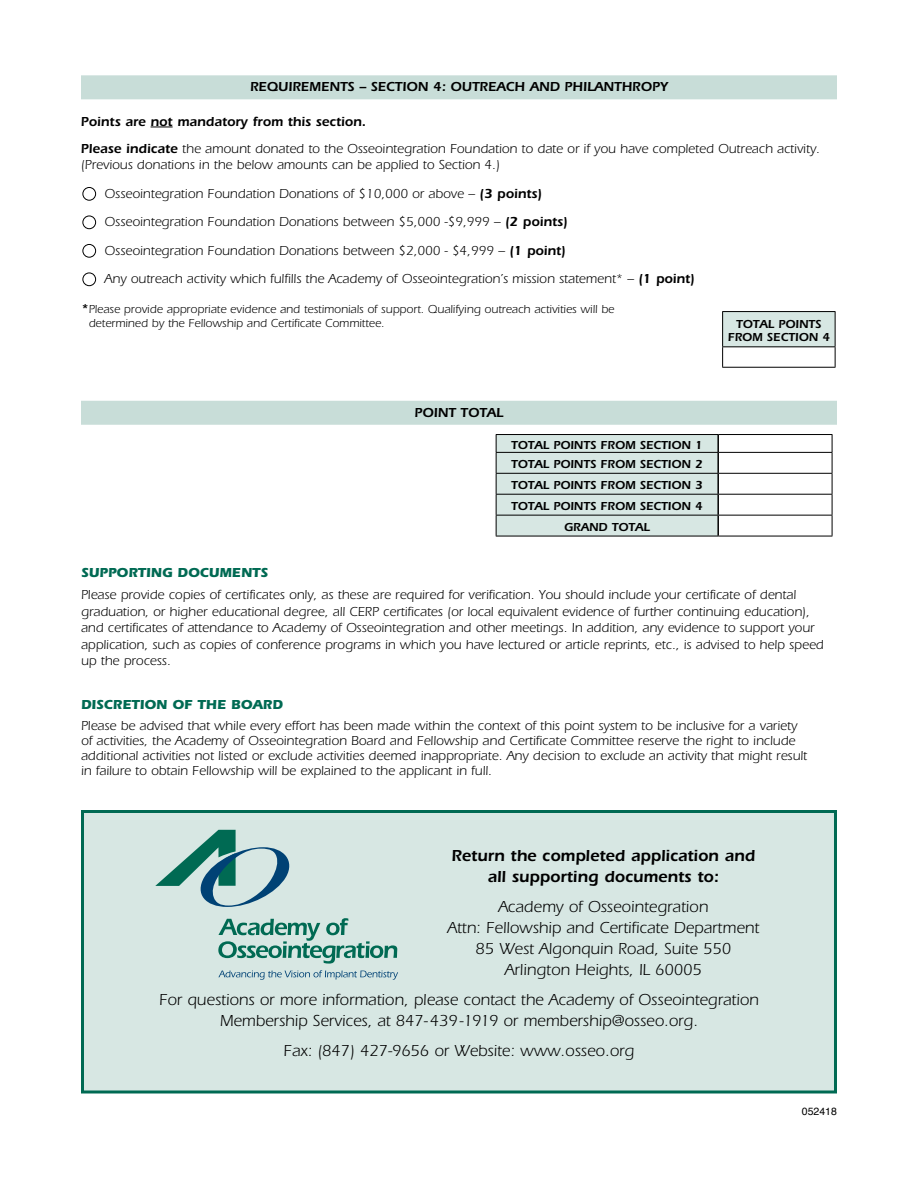
<style>
.page{position:relative;width:918px;height:1188px;background:#fff}
.page>*{position:absolute;margin:0;border:0;box-sizing:border-box;transform-origin:0 0}
.t1{font:16.5px/21px "Itc Eras";color:#000;text-align:center}
.t2{font:600 16.5px/21px "Itc Eras";color:#000;text-align:center}
.t3{font:13.5px/28.5px "Itc Eras";color:#000}
.t4{font:600 13.5px "Itc Eras";color:#000}
.t5{font:700 13.5px "Itc Eras";color:#006a53}
.t6{font:12px/13.5px "Itc Eras";color:#000}
.t7{font:600 12px/20.9px "Itc Eras";color:#000;text-align:center}
.t8{font:10.5px "Helvetica";color:#000}
.s1{font-weight:600}
.s2{font-weight:600;font-size:13.5px}
</style>
<div class="page">
<div style="left:81px;top:75px;width:756px;height:24px;background:#c8ddd8"></div>
<svg style="left:151px;top:127px;width:22px;height:1px"></svg>
<div style="left:81px;top:401px;width:756px;height:24px;background:#c8ddd8"></div>
<div style="left:82px;top:187px;width:14px;height:14px;border:1px solid #000;border-radius:50%"></div>
<div style="left:82px;top:216px;width:14px;height:13px;border:1px solid #000;border-radius:50%"></div>
<div style="left:82px;top:244px;width:14px;height:14px;border:1px solid #000;border-radius:50%"></div>
<div style="left:82px;top:273px;width:14px;height:13px;border:1px solid #000;border-radius:50%"></div>
<div style="left:723px;top:312px;width:112px;height:35px;background:#d7e7e3"></div>
<hr style="left:722px;top:311px;width:114px;height:1px;background:#000">
<hr style="left:722px;top:312px;width:1px;height:34px;background:#000">
<hr style="left:835px;top:312px;width:1px;height:34px;background:#000">
<hr style="left:722px;top:346px;width:114px;height:1px;background:#000">
<svg style="left:722px;top:347px;width:1px;height:20px"></svg>
<svg style="left:835px;top:347px;width:1px;height:20px"></svg>
<hr style="left:722px;top:367px;width:114px;height:1px;background:#000">
<hr style="left:496px;top:434px;width:222px;height:1px;background:#000">
<hr style="left:718px;top:434px;width:114px;height:1px;background:#000">
<hr style="left:718px;top:452px;width:114px;height:1px;background:#000">
<hr style="left:718px;top:473px;width:114px;height:1px;background:#000">
<hr style="left:718px;top:494px;width:114px;height:1px;background:#000">
<hr style="left:718px;top:515px;width:114px;height:1px;background:#000">
<svg style="left:832px;top:435px;width:1px;height:101px"></svg>
<hr style="left:496px;top:536px;width:222px;height:1px;background:#000">
<hr style="left:718px;top:536px;width:114px;height:1px;background:#000">
<svg style="left:496px;top:435px;width:223px;height:101px"></svg>
<hr style="left:717px;top:453px;width:2px;height:20px;background:#000">
<hr style="left:717px;top:474px;width:2px;height:20px;background:#000">
<hr style="left:717px;top:495px;width:2px;height:20px;background:#000">
<hr style="left:717px;top:516px;width:2px;height:20px;background:#000">
<div style="left:82px;top:812px;width:753px;height:280px;background:#d7e7e3"></div>
<div style="left:81px;top:810px;width:756px;height:284px;border:3px solid #006a53"></div>
<svg style="left:155px;top:830px;width:135px;height:77px"></svg>
<svg style="left:218px;top:918px;width:179px;height:46px"></svg>
<svg style="left:218px;top:970px;width:180px;height:10px"></svg>
<p class="t4" style="left:250px;top:79px;width:419px">REQUIREMENTS – SECTION 4: OUTREACH AND PHILANTHROPY</p>
<p class="t3" style="left:81px;top:108px;width:741px;line-height:27px"><span class="s1">Points are not mandatory from this section.<br>Please indicate</span> the amount donated to the Osseointegration Foundation to date or if you have completed Outreach activity.</p>
<p class="t3" style="left:105px;top:151px;width:592px;text-indent:-24px">(Previous donations in the below amounts can be applied to Section 4.)<br>Osseointegration Foundation Donations of $10,000 or above – <span class="s1">(3 points)<br></span>Osseointegration Foundation Donations between $5,000 -$9,999 – <span class="s1">(2 points)<br></span>Osseointegration Foundation Donations between $2,000 - $4,999 – <span class="s1">(1 point)<br></span>Any outreach activity which fulfills the Academy of Osseointegration’s mission statement* – <span class="s1">(1 point)</span></p>
<p class="t6" style="left:89px;top:303px;width:527px;text-indent:-8px"><span class="s2">*</span>Please provide appropriate evidence and testimonials of support. Qualifying outreach activities will be determined by the Fellowship and Certificate Committee.</p>
<p class="t7" style="left:728px;top:317px;width:104px;line-height:13.5px">TOTAL POINTS<br>FROM SECTION 4</p>
<p class="t4" style="left:415px;top:404px;width:90px">POINT TOTAL</p>
<p class="t7" style="left:511px;top:435px;width:193px;line-height:19.4px;text-align:left">TOTAL POINTS FROM SECTION 1<br>TOTAL POINTS FROM SECTION 2</p>
<p class="t7" style="left:511px;top:475px;width:193px">TOTAL POINTS FROM SECTION 3<br>TOTAL POINTS FROM SECTION 4<br>GRAND TOTAL</p>
<p class="t5" style="left:81px;top:565px;width:189px">SUPPORTING DOCUMENTS</p>
<p class="t3" style="left:81px;top:587px;width:744px;line-height:16.5px">Please provide copies of certificates only, as these are required for verification. You should include your certificate of dental graduation, or higher educational degree, all CERP certificates (or local equivalent evidence of further continuing education), and certificates of attendance to Academy of Osseointegration and other meetings. In addition, any evidence to support your application, such as copies of conference programs in which you have lectured or article reprints, etc., is advised to help speed up the process.</p>
<p class="t5" style="left:81px;top:697px;width:203px">DISCRETION OF THE BOARD</p>
<p class="t3" style="left:81px;top:718px;width:728px;line-height:15px">Please be advised that while every effort has been made within the context of this point system to be inclusive for a variety of activities, the Academy of Osseointegration Board and Fellowship and Certificate Committee reserve the right to include additional activities not listed or exclude activities deemed inappropriate. Any decision to exclude an activity that might result in failure to obtain Fellowship will be explained to the applicant in full.</p>
<p class="t2" style="left:452px;top:845px;width:305px">Return the completed application and all supporting documents to:</p>
<p class="t1" style="left:447px;top:897px;width:313px">Academy of Osseointegration<br>Attn: Fellowship and Certificate Department 85 West Algonquin Road, Suite 550<br>Arlington Heights, IL 60005</p>
<p class="t1" style="left:159px;top:990px;width:601px">For questions or more information, please contact the Academy of Osseointegration<br>Membership Services, at 847-439-1919 or membership@osseo.org.</p>
<p class="t1" style="left:284px;top:1041px;width:352px">Fax: (847) 427-9656 or Website: www.osseo.org</p>
<p class="t8" style="left:802px;top:1103px;width:37px">052418</p>
</div>
